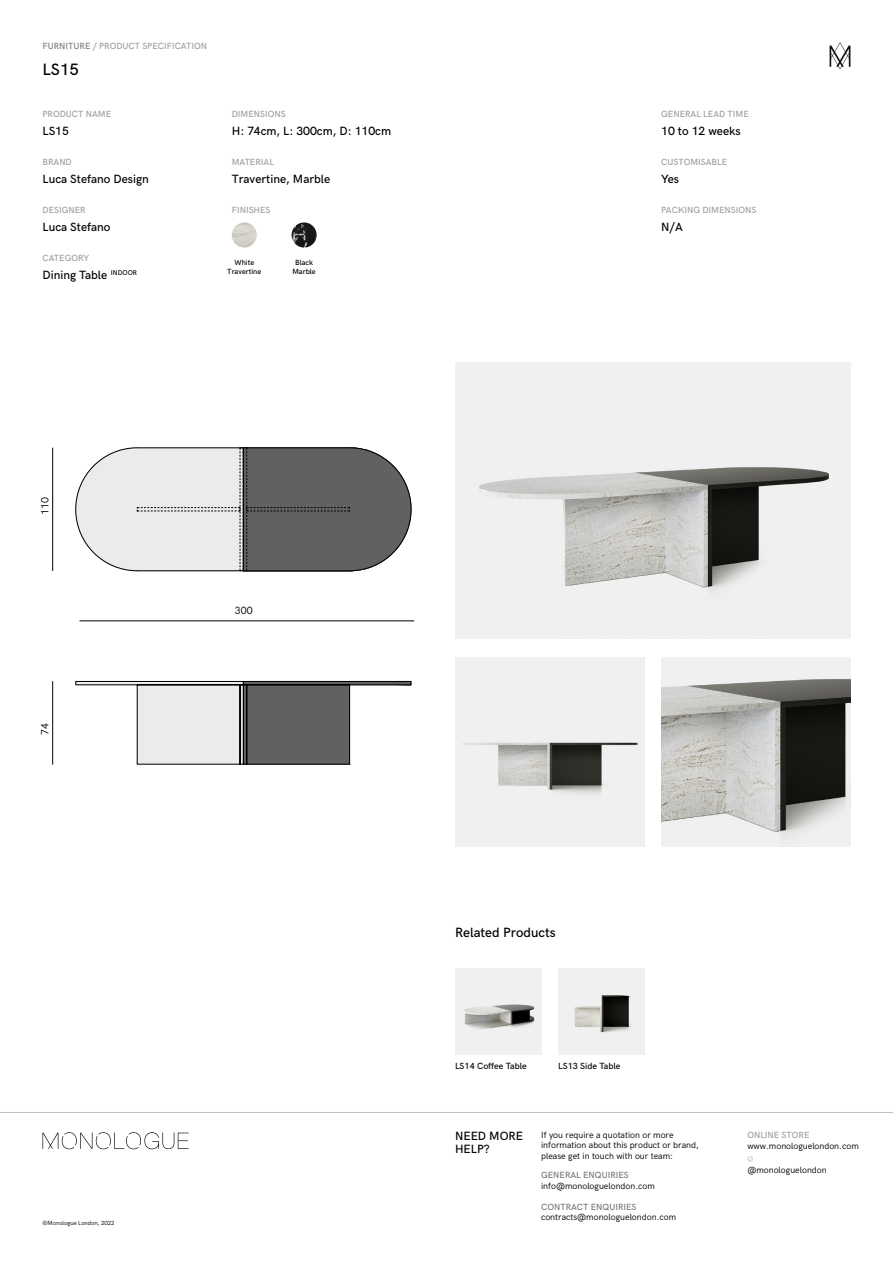
<style>
.page{position:relative;width:893px;height:1263px;background:#fff}
.page>*{position:absolute;margin:0;border:0;box-sizing:border-box;transform-origin:0 0}
.t1{font:500 16.5px "HK Grotesk";color:#000}
.t2{font:500 13.5px "HK Grotesk";color:#000}
.t3{font:500 12px/13.5px "HK Grotesk";color:#000}
.t4{font:10.5px "HK Grotesk";color:#000}
.t5{font:9px/10.5px "HK Grotesk";color:#000}
.t6{font:500 9px "HK Grotesk";color:#9d9d9c}
.t7{font:500 9px "HK Grotesk";color:#757777}
.t8{font:500 9px "HK Grotesk";color:#000}
.t9{font:500 7.5px/9px "HK Grotesk";color:#000;text-align:center}
.t10{font:6px "HK Grotesk";color:#000}
.s1{color:#7c7b7b}
</style>
<div class="page">
<svg style="left:747px;top:1156px;width:6px;height:5px"></svg>
<hr style="left:0;top:1112px;width:893px;height:1px;background:#bcbcbc">
<svg style="left:43px;top:1132px;width:146px;height:17px"></svg>
<svg style="left:830px;top:42px;width:20px;height:27px"></svg>
<img style="left:455px;top:968px;width:86px;height:86px">
<img style="left:558px;top:968px;width:86px;height:86px">
<img style="left:232px;top:222px;width:25px;height:26px;border-radius:13px">
<img style="left:292px;top:222px;width:25px;height:26px;border-radius:13px">
<img style="left:455px;top:363px;width:395px;height:276px">
<img style="left:455px;top:657px;width:189px;height:189px">
<img style="left:661px;top:657px;width:189px;height:189px">
<svg style="left:75px;top:447px;width:337px;height:125px;background:#a7a7a7"></svg>
<svg style="left:75px;top:681px;width:337px;height:84px"></svg>
<hr style="left:79px;top:620px;width:335px;height:1px;background:#000">
<hr style="left:52px;top:448px;width:1px;height:123px;background:#000">
<hr style="left:52px;top:681px;width:1px;height:83px;background:#000">
<p class="t6" style="left:43px;top:39px;width:166px"><span class="s1">FURNITURE</span> / PRODUCT SPECIFICATION</p>
<h1 class="t1" style="left:43px;top:57px;width:38px">LS15</h1>
<p class="t6" style="left:43px;top:107px;width:70px">PRODUCT NAME</p>
<p class="t6" style="left:232px;top:107px;width:55px">DIMENSIONS</p>
<p class="t6" style="left:661px;top:107px;width:89px">GENERAL LEAD TIME</p>
<h3 class="t3" style="left:43px;top:123px;width:28px">LS15</h3>
<h3 class="t3" style="left:232px;top:123px;width:161px">H: 74cm, L: 300cm, D: 110cm</h3>
<h3 class="t3" style="left:661px;top:123px;width:81px">10 to 12 weeks</h3>
<p class="t6" style="left:43px;top:155px;width:31px">BRAND</p>
<p class="t6" style="left:232px;top:155px;width:44px">MATERIAL</p>
<p class="t6" style="left:661px;top:155px;width:67px">CUSTOMISABLE</p>
<h3 class="t3" style="left:43px;top:171px;width:108px">Luca Stefano Design</h3>
<h3 class="t3" style="left:232px;top:171px;width:100px">Travertine, Marble</h3>
<h3 class="t3" style="left:661px;top:171px;width:19px">Yes</h3>
<p class="t6" style="left:43px;top:203px;width:45px">DESIGNER</p>
<p class="t6" style="left:661px;top:203px;width:97px">PACKING DIMENSIONS</p>
<p class="t6" style="left:232px;top:203px;width:40px">FINISHES</p>
<h3 class="t3" style="left:43px;top:219px;width:70px">Luca Stefano</h3>
<h3 class="t3" style="left:661px;top:219px;width:23px">N/A</h3>
<p class="t6" style="left:43px;top:251px;width:48px">CATEGORY</p>
<h3 class="t3" style="left:43px;top:267px;width:96px">Dining Table <sup>INDOOR</sup></h3>
<p class="t4" style="left:37px;top:515px;width:19px;rotate:-90deg">110</p>
<p class="t4" style="left:37px;top:735px;width:13px;rotate:-90deg">74</p>
<p class="t9" style="left:227px;top:257px;width:36px">White<br>Travertine</p>
<p class="t9" style="left:292px;top:257px;width:25px">Black<br>Marble</p>
<p class="t4" style="left:235px;top:602px;width:19px">300</p>
<p class="t10" style="left:43px;top:1218px;width:74px">©Monologue London, 2022</p>
<h2 class="t2" style="left:455px;top:923px;width:102px">Related Products</h2>
<p class="t8" style="left:455px;top:1059px;width:73px">LS14 Coffee Table</p>
<p class="t8" style="left:558px;top:1059px;width:64px">LS13 Side Table</p>
<p class="t5" style="left:541px;top:1128px;width:134px">If you require a quotation or more</p>
<p class="t6" style="left:747px;top:1128px;width:64px">ONLINE STORE</p>
<p class="t5" style="left:541px;top:1139px;width:159px">information about this product or brand, please get in touch with our team:</p>
<h3 class="t3" style="left:455px;top:1128px;width:70px">NEED MORE<br>HELP?</h3>
<p class="t5" style="left:747px;top:1140px;width:113px">www.monologuelondon.com</p>
<p class="t5" style="left:747px;top:1164px;width:81px">@monologuelondon</p>
<p class="t7" style="left:541px;top:1200px;width:97px">CONTRACT ENQUIRIES</p>
<p class="t5" style="left:541px;top:1211px;width:137px">contracts@monologuelondon.com</p>
<p class="t7" style="left:541px;top:1168px;width:89px">GENERAL ENQUIRIES</p>
<p class="t5" style="left:541px;top:1180px;width:115px">info@monologuelondon.com</p>
</div>
